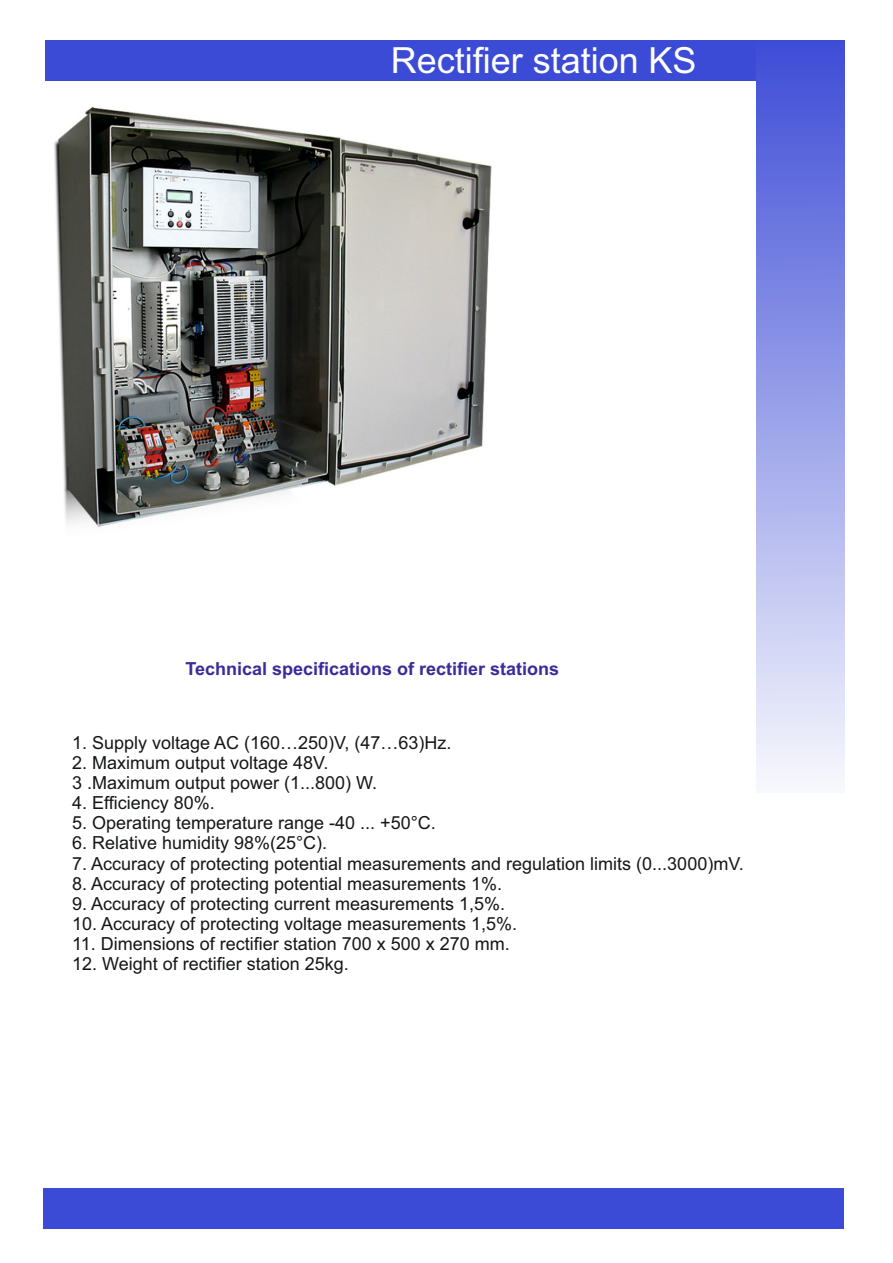
<style>
.page{position:relative;width:893px;height:1263px;background:#fff}
.page>*{position:absolute;margin:0;border:0;box-sizing:border-box;transform-origin:0 0}
.t1{font:36px "Arial";color:#fff}
.t2{font:18px/20.1px "Arial";color:#151616}
.t3{font:700 18px "Arial";color:#3c2b99}
</style>
<div class="page">
<div style="left:45px;top:41px;width:711px;height:40px;background:#3c4bd6"></div>
<div style="left:756px;top:41px;width:88px;height:752px;background:linear-gradient(to bottom,#3d4cd6,#f8f8fd)"></div>
<div style="left:43px;top:1188px;width:801px;height:41px;background:#3c4bd6"></div>
<img style="left:54px;top:106px;width:438px;height:421px">
<h1 class="t1" style="left:391px;top:47px;width:307px">Rectifier station KS</h1>
<p class="t3" style="left:185px;top:662px;width:375px">Technical specifications of rectifier stations</p>
<p class="t2" style="left:72px;top:734px;width:381px">1. Supply voltage AC (160…250)V, (47…63)Hz.</p>
<p class="t2" style="left:72px;top:754px;width:307px">2. Maximum output voltage 48V.<br>3 .Maximum output power (1...800) W.</p>
<p class="t2" style="left:72px;top:794px;width:144px">4. Efficiency 80%.</p>
<p class="t2" style="left:72px;top:815px;width:365px">5. Operating temperature range -40 ... +50°C.</p>
<p class="t2" style="left:72px;top:835px;width:257px">6. Relative humidity 98%(25°C).</p>
<p class="t2" style="left:72px;top:855px;width:673px">7. Accuracy of protecting potential measurements and regulation limits (0...3000)mV.</p>
<p class="t2" style="left:72px;top:875px;width:432px">8. Accuracy of protecting potential measurements 1%.</p>
<p class="t2" style="left:72px;top:895px;width:435px">9. Accuracy of protecting current measurements 1,5%.</p>
<p class="t2" style="left:72px;top:915px;width:447px">10. Accuracy of protecting voltage measurements 1,5%.</p>
<p class="t2" style="left:72px;top:935px;width:439px">11. Dimensions of rectifier station 700 x 500 x 270 mm.</p>
<p class="t2" style="left:72px;top:955px;width:278px">12. Weight of rectifier station 25kg.</p>
</div>
